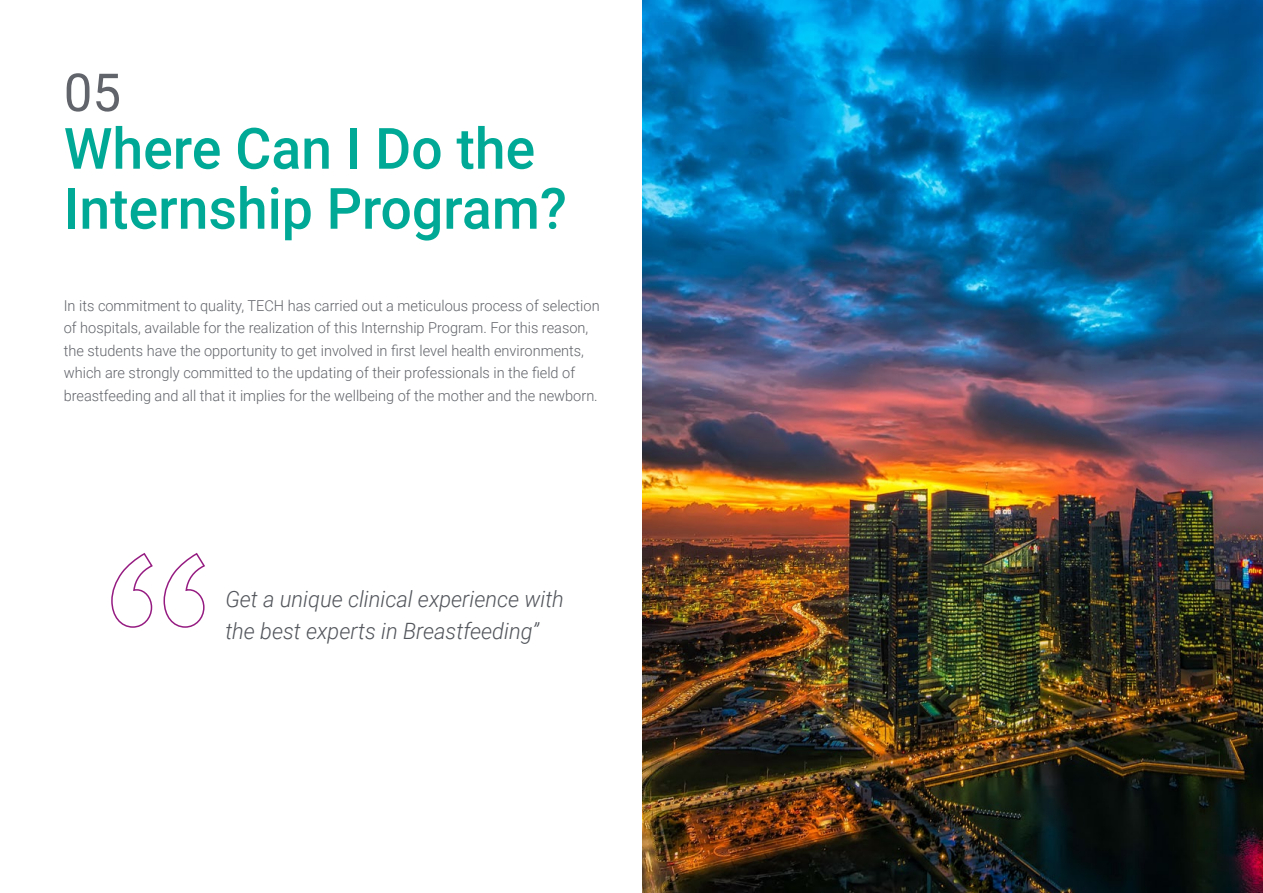
<style>
.page{position:relative;width:1263px;height:893px;background:#fff}
.page>*{position:absolute;margin:0;border:0;box-sizing:border-box;transform-origin:0 0}
.t1{font:500 57px/60px "Roboto";color:#00a996}
.t2{font:52.5px "Roboto";color:#61646a}
.t3{font:italic 300 22.5px/31.5px "Roboto";color:#52555b}
.t4{font:300 15px/22.5px "Roboto";color:#61646a}
</style>
<div class="page">
<svg style="left:111px;top:552px;width:94px;height:76px"></svg>
<img style="left:642px;top:0;width:621px;height:893px">
<h2 class="t2" style="left:64px;top:56px;width:59px">05</h2>
<h1 class="t1" style="left:64px;top:116px;width:504px">Where Can I Do the<br>Internship Program?</h1>
<p class="t4" style="left:64px;top:293px;width:537px">In its commitment to quality, TECH has carried out a meticulous process of selection of hospitals, available for the realization of this Internship Program. For this reason, the students have the opportunity to get involved in first level health environments, which are strongly committed to the updating of their professionals in the field of breastfeeding and all that it implies for the wellbeing of the mother and the newborn.</p>
<h3 class="t3" style="left:225px;top:583px;width:340px">Get a unique clinical experience with the best experts in Breastfeeding”</h3>
</div>
